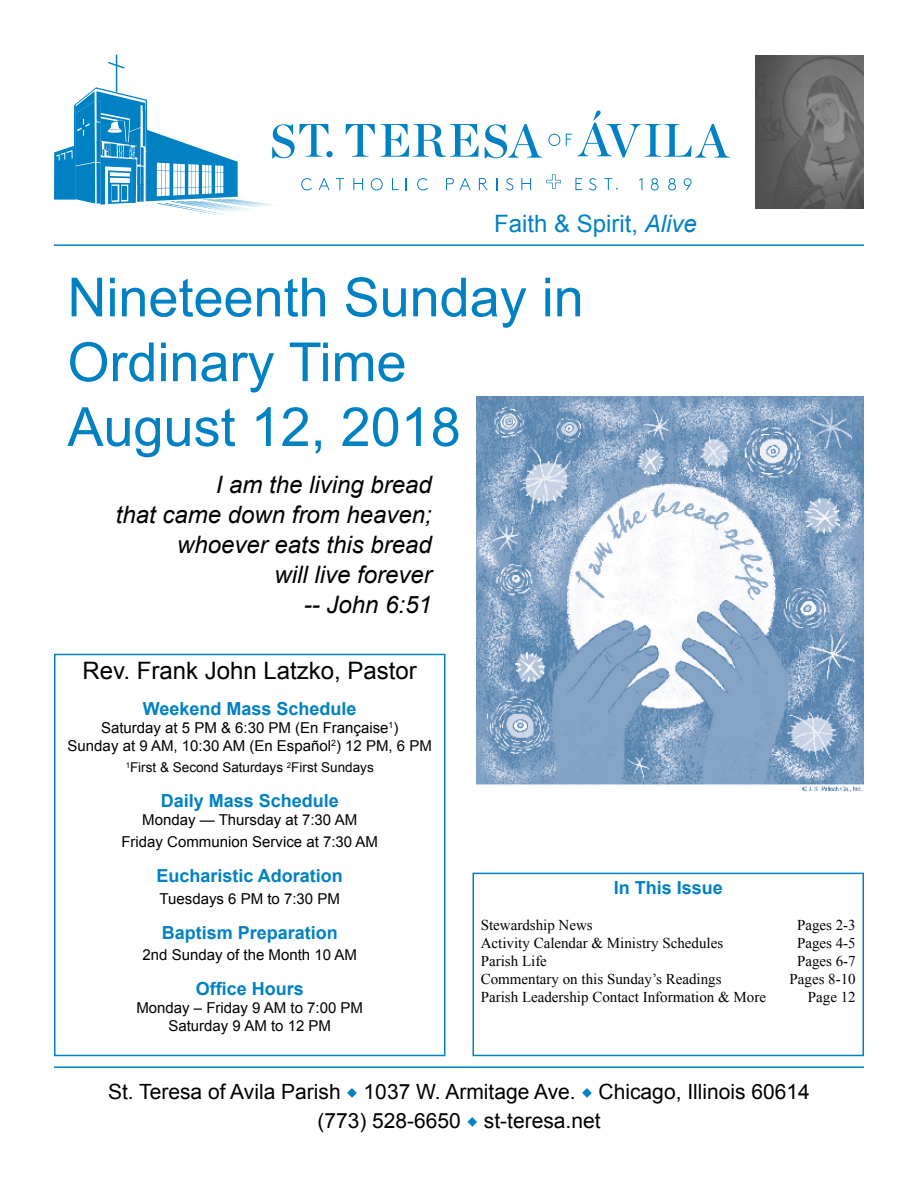
<style>
.page{position:relative;width:918px;height:1188px;background:#fff}
.page>*{position:absolute;margin:0;border:0;box-sizing:border-box;transform-origin:0 0}
.t1{font:54px/64.8px "Arial";color:#0081c3}
.t2{font:italic 24px/30px "Arial";color:#000;text-align:right}
.t3{font:24px "Arial";color:#000}
.t4{font:24px "Arial";color:#0081c3}
.t5{font:21px/28.8px "Arial";color:#000;text-align:center}
.t6{font:700 18px "Arial";color:#0081c3}
.t7{font:15px/18px "Arial";color:#000;text-align:center}
.t8{font:15px "Times New Roman";color:#000}
.t9{font:13.5px "Arial";color:#000}
.s1{font-style:italic}
.s2{font-family:"Minion Pro";font-size:24px;color:#0081c3}
</style>
<div class="page">
<hr style="left:54px;top:244px;width:810px;height:2px;background:#0081c3">
<img style="left:756px;top:55px;width:108px;height:154px">
<svg style="left:272px;top:124px;width:57px;height:34px"></svg>
<div style="left:326px;top:151px;width:7px;height:6px;background:#0081c3;border-radius:3px"></div>
<svg style="left:346px;top:124px;width:133px;height:33px"></svg>
<svg style="left:485px;top:124px;width:75px;height:34px"></svg>
<svg style="left:566px;top:111px;width:164px;height:47px"></svg>
<svg style="left:546px;top:174px;width:15px;height:15px"></svg>
<svg style="left:301px;top:178px;width:11px;height:12px"></svg>
<svg style="left:319px;top:178px;width:11px;height:12px"></svg>
<svg style="left:336px;top:178px;width:8px;height:12px"></svg>
<svg style="left:353px;top:178px;width:10px;height:12px"></svg>
<svg style="left:371px;top:178px;width:12px;height:12px"></svg>
<svg style="left:392px;top:178px;width:7px;height:12px"></svg>
<svg style="left:405px;top:178px;width:2px;height:12px"></svg>
<svg style="left:417px;top:178px;width:11px;height:12px"></svg>
<svg style="left:446px;top:178px;width:8px;height:12px"></svg>
<svg style="left:460px;top:178px;width:11px;height:12px"></svg>
<svg style="left:479px;top:178px;width:9px;height:12px"></svg>
<svg style="left:496px;top:178px;width:1px;height:12px"></svg>
<svg style="left:506px;top:178px;width:7px;height:12px"></svg>
<svg style="left:521px;top:178px;width:10px;height:12px"></svg>
<svg style="left:575px;top:178px;width:7px;height:12px"></svg>
<svg style="left:589px;top:178px;width:7px;height:12px"></svg>
<svg style="left:604px;top:178px;width:14px;height:12px"></svg>
<svg style="left:639px;top:178px;width:4px;height:12px"></svg>
<svg style="left:651px;top:178px;width:8px;height:12px"></svg>
<svg style="left:668px;top:178px;width:8px;height:12px"></svg>
<svg style="left:684px;top:178px;width:8px;height:12px"></svg>
<svg style="left:54px;top:55px;width:93px;height:150px"></svg>
<div style="left:112px;top:186px;width:6px;height:14px;background:#0081c3"></div>
<div style="left:122px;top:186px;width:5px;height:14px;background:#0081c3"></div>
<svg style="left:156px;top:199px;width:117px;height:17px"></svg>
<div style="left:54px;top:654px;width:392px;height:402px;border:2px solid #0081c3"></div>
<hr style="left:54px;top:1066px;width:810px;height:2px;background:#0081c3">
<div style="left:472px;top:873px;width:392px;height:183px;border:2px solid #0081c3"></div>
<img style="left:477px;top:397px;width:386px;height:394px">
<h2 class="t4" style="left:494px;top:208px;width:204px">Faith &amp; Spirit, <span class="s1">Alive</span></h2>
<h1 class="t1" style="left:68px;top:266px;width:518px">Nineteenth Sunday in<br>Ordinary Time<br>August 12, 2018</h1>
<h2 class="t2" style="left:116px;top:470px;width:318px">I am the living bread<br>that came down from heaven; whoever eats this bread<br>will live forever<br>-- John 6:51</h2>
<h2 class="t3" style="left:83px;top:655px;width:336px">Rev. Frank John Latzko, Pastor</h2>
<p class="t6" style="left:143px;top:696px;width:215px">Weekend Mass Schedule</p>
<p class="t7" style="left:68px;top:718px;width:366px">Saturday at 5 PM &amp; 6:30 PM (En Française<sup>1</sup>)<br>Sunday at 9 AM, 10:30 AM (En Español<sup>2</sup>) 12 PM, 6 PM</p>
<p class="t9" style="left:126px;top:759px;width:250px"><sup>1</sup>First &amp; Second Saturdays <sup>2</sup>First Sundays</p>
<p class="t6" style="left:161px;top:789px;width:180px">Daily Mass Schedule</p>
<p class="t7" style="left:121px;top:809px;width:258px;line-height:21.6px">Monday — Thursday at 7:30 AM<br>Friday Communion Service at 7:30 AM</p>
<p class="t6" style="left:157px;top:864px;width:188px">Eucharistic Adoration</p>
<p class="t7" style="left:160px;top:889px;width:182px">Tuesdays 6 PM to 7:30 PM</p>
<p class="t6" style="left:162px;top:920px;width:178px">Baptism Preparation</p>
<p class="t7" style="left:143px;top:946px;width:216px">2nd Sunday of the Month 10 AM</p>
<p class="t6" style="left:196px;top:977px;width:110px">Office Hours</p>
<p class="t7" style="left:136px;top:999px;width:228px">Monday – Friday 9 AM to 7:00 PM<br>Saturday 9 AM to 12 PM</p>
<p class="t6" style="left:614px;top:876px;width:111px">In This Issue</p>
<p class="t8" style="left:481px;top:915px;width:114px">Stewardship News</p>
<p class="t8" style="left:797px;top:915px;width:60px">Pages 2-3</p>
<p class="t8" style="left:481px;top:933px;width:244px">Activity Calendar &amp; Ministry Schedules</p>
<p class="t8" style="left:797px;top:933px;width:60px">Pages 4-5</p>
<p class="t8" style="left:481px;top:951px;width:68px">Parish Life</p>
<p class="t8" style="left:797px;top:951px;width:60px">Pages 6-7</p>
<p class="t8" style="left:481px;top:969px;width:242px">Commentary on this Sunday’s Readings</p>
<p class="t8" style="left:790px;top:969px;width:68px">Pages 8-10</p>
<p class="t8" style="left:481px;top:987px;width:287px">Parish Leadership Contact Information &amp; More</p>
<p class="t8" style="left:808px;top:987px;width:49px">Page 12</p>
<h3 class="t5" style="left:108px;top:1078px;width:703px">St. Teresa of Avila Parish <span class="s2">◆</span> 1037 W. Armitage Ave. <span class="s2">◆</span> Chicago, Illinois 60614 (773) 528-6650 <span class="s2">◆</span> st-teresa.net</h3>
</div>
